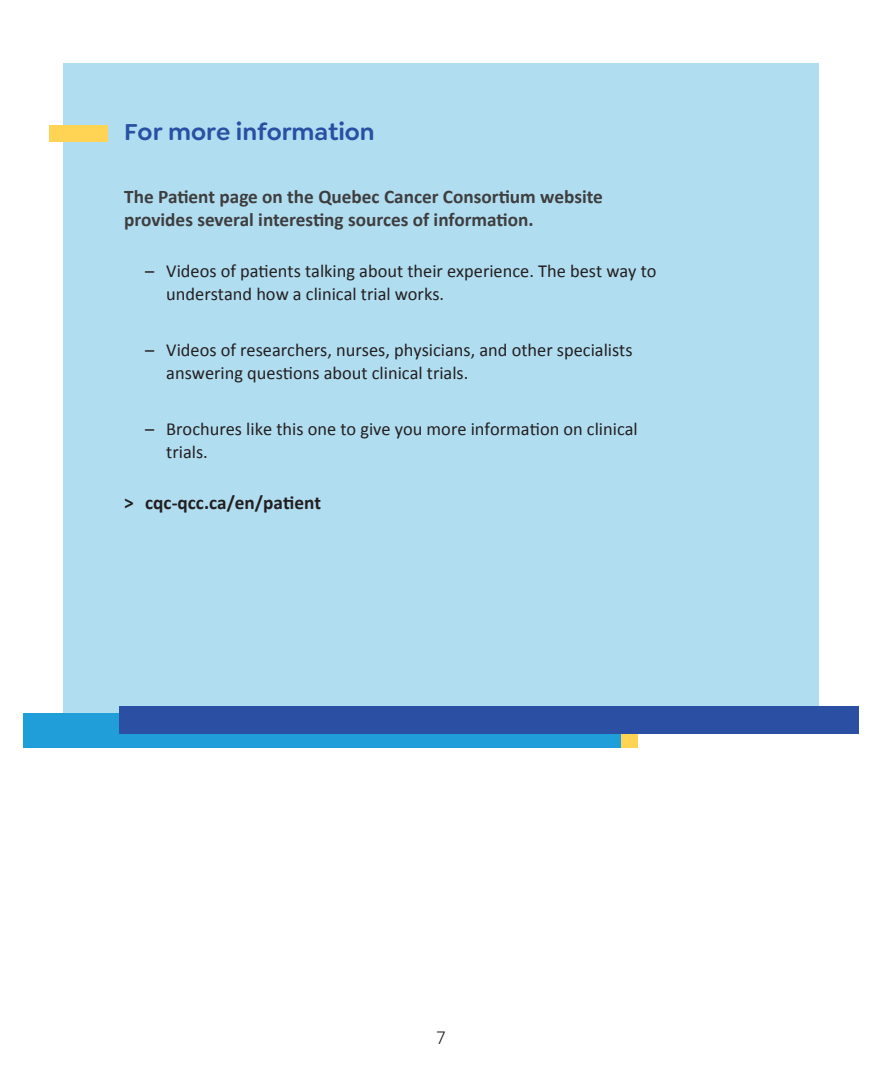
<style>
.page{position:relative;width:882px;height:1071px;background:#fff}
.page>*{position:absolute;margin:0;border:0;box-sizing:border-box;transform-origin:0 0}
.t1{font:600 24.5px "Goldplay";color:#2851a3}
.t2{font:700 19.25px/23.1px "Calibri";color:#3e3e3f}
.t3{font:700 19.25px "Calibri";color:#231f20}
.t4{font:19.25px "Goldplay";color:#231f20}
.t5{font:18.38px/22.8px "Calibri";color:#231f20}
</style>
<div class="page">
<div style="left:63px;top:63px;width:756px;height:650px;background:#b1ddf1"></div>
<div style="left:50px;top:125px;width:58px;height:17px;background:#ffd454"></div>
<div style="left:23px;top:713px;width:599px;height:35px;background:#209ed9"></div>
<div style="left:120px;top:706px;width:739px;height:28px;background:#2b4fa3"></div>
<div style="left:622px;top:734px;width:16px;height:14px;background:#ffd454"></div>
<h1 class="t1" style="left:124px;top:117px;width:252px">For more information</h1>
<p class="t2" style="left:124px;top:185px;width:480px">The Patient page on the Quebec Cancer Consortium website provides several interesting sources of information.</p>
<p class="t5" style="left:166px;top:260px;width:492px;text-indent:-21px">– Videos of patients talking about their experience. The best way to understand how a clinical trial works.</p>
<p class="t5" style="left:166px;top:339px;width:468px;text-indent:-21px">– Videos of researchers, nurses, physicians, and other specialists answering questions about clinical trials.</p>
<p class="t5" style="left:166px;top:418px;width:473px;text-indent:-21px">– Brochures like this one to give you more information on clinical trials.</p>
<p class="t3" style="left:124px;top:490px;width:198px">&gt; cqc-qcc.ca/en/patient</p>
<p class="t4" style="left:437px;top:1026px;width:10px">7</p>
</div>
